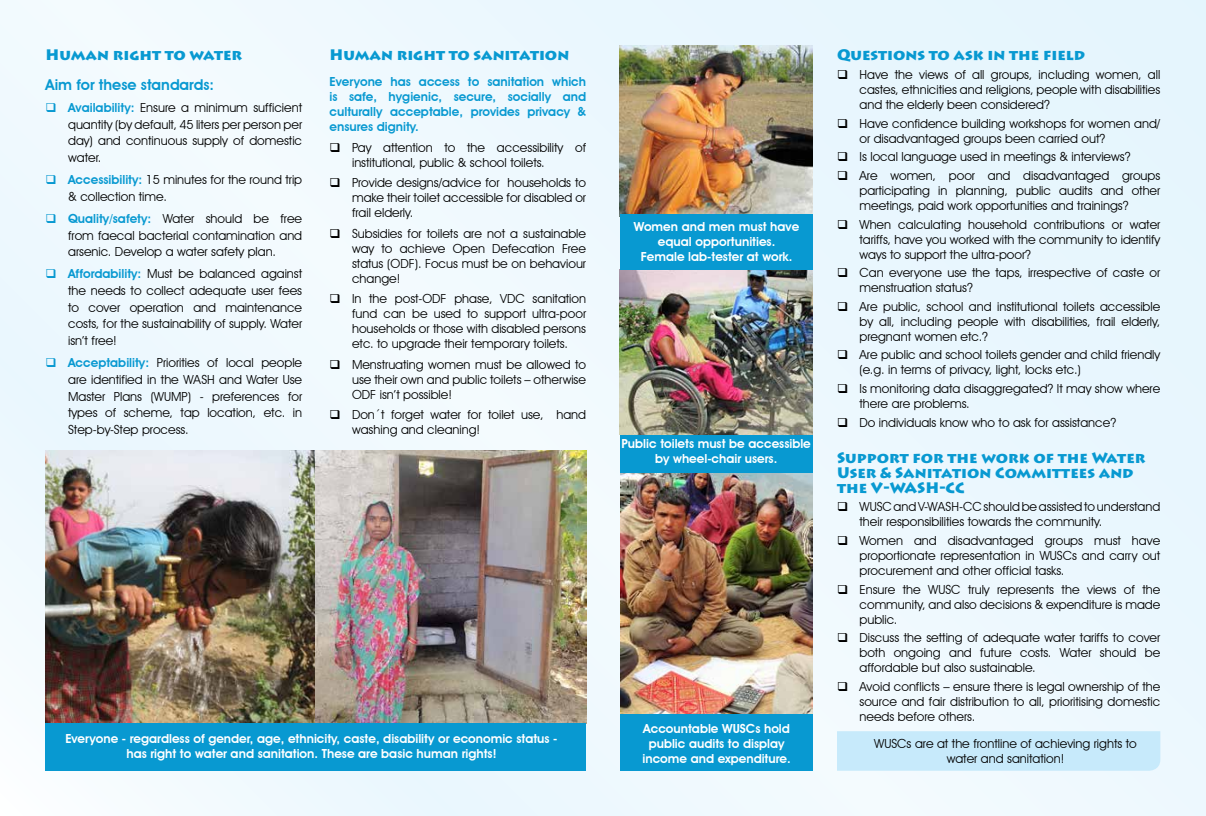
<style>
.page{position:relative;width:1206px;height:816px;background:#fff}
.page>*{position:absolute;margin:0;border:0;box-sizing:border-box;transform-origin:0 0}
.t1{font:900 15px/15px "Lithos Pro";color:#0899d1}
.t2{font:600 15px "Avant Garde IT Cby BT";color:#0899d1}
.t3{font:12.5px/15px "Avant Garde IT Cby BT";color:#000;text-align:justify}
.t4{font:600 12.5px/15px "Avant Garde IT Cby BT";color:#fff;text-align:center}
.t5{font:600 12.5px/15px "Avant Garde IT Cby BT";color:#0899d1;text-align:justify}
.s1{color:#0899d1}
.s2{font-weight:600;color:#0899d1}
</style>
<div class="page">
<div style="left:1px;top:0;width:1204px;height:815px;background:#edf8fe"></div>
<img style="left:620px;top:472px;width:193px;height:241px">
<img style="left:46px;top:450px;width:270px;height:273px">
<img style="left:316px;top:450px;width:270px;height:273px">
<div style="left:46px;top:723px;width:540px;height:47px;background:#0899d1"></div>
<div style="left:620px;top:434px;width:193px;height:38px;background:#0899d1"></div>
<div style="left:620px;top:713px;width:193px;height:57px;background:#0899d1"></div>
<div style="left:837px;top:731px;width:323px;height:39px;background:#c7eafb"></div>
<img style="left:620px;top:45px;width:193px;height:169px">
<img style="left:620px;top:269px;width:193px;height:165px">
<div style="left:620px;top:214px;width:193px;height:55px;background:#0899d1"></div>
<p class="t1" style="left:46px;top:48px;width:198px">Human right to water</p>
<p class="t2" style="left:46px;top:75px;width:170px">Aim for these standards:</p>
<p class="t3" style="left:68px;top:99px;width:236px;line-height:16.6px;text-indent:-22px"><span class="s1">❑</span> <span class="s2">Availability:</span> Ensure a minimum sufficient quantity (by default, 45 liters per person per day) and continuous supply of domestic water.</p>
<p class="t3" style="left:68px;top:171px;width:236px;line-height:16.8px;text-indent:-22px"><span class="s1">❑</span> <span class="s2">Accessibility:</span> 15 minutes for the round trip &amp; collection time.</p>
<p class="t3" style="left:68px;top:210px;width:236px;line-height:16.8px;text-indent:-22px"><span class="s1">❑</span> <span class="s2">Quality/safety:</span> Water should be free from faecal bacterial contamination and arsenic. Develop a water safety plan.</p>
<p class="t3" style="left:68px;top:265px;width:236px;line-height:16.6px;text-indent:-22px"><span class="s1">❑</span> <span class="s2">Affordability:</span> Must be balanced against the needs to collect adequate user fees to cover operation and maintenance costs, for the sustainability of supply. Water isn’t free!</p>
<p class="t3" style="left:68px;top:354px;width:236px;line-height:16.6px;text-indent:-22px"><span class="s1">❑</span> <span class="s2">Acceptability:</span> Priorities of local people are identified in the WASH and Water Use Master Plans (WUMP) - preferences for types of scheme, tap location, etc. in Step-by-Step process.</p>
<p class="t1" style="left:330px;top:48px;width:241px">Human right to sanitation</p>
<p class="t5" style="left:330px;top:74px;width:258px">Everyone has access to sanitation which is safe, hygienic, secure, socially and culturally acceptable, provides privacy &amp; ensures dignity.</p>
<p class="t3" style="left:352px;top:140px;width:236px;text-indent:-22px">❑ Pay attention to the accessibility of institutional, public &amp; school toilets.</p>
<p class="t3" style="left:352px;top:175px;width:236px;text-indent:-22px">❑ Provide designs/advice for households to make their toilet accessible for disabled or frail elderly.</p>
<p class="t3" style="left:352px;top:225px;width:236px;text-indent:-22px">❑ Subsidies for toilets are not a sustainable way to achieve Open Defecation Free status (ODF). Focus must be on behaviour change!</p>
<p class="t3" style="left:352px;top:291px;width:236px;text-indent:-22px">❑ In the post-ODF phase, VDC sanitation fund can be used to support ultra-poor households or those with disabled persons etc. to upgrade their temporary toilets.</p>
<p class="t3" style="left:352px;top:356px;width:236px;text-indent:-22px">❑ Menstruating women must be allowed to use their own and public toilets – otherwise ODF isn’t possible!</p>
<p class="t3" style="left:352px;top:407px;width:236px;text-indent:-22px">❑ Don´t forget water for toilet use, hand washing and cleaning!</p>
<p class="t4" style="left:65px;top:730px;width:494px">Everyone - regardless of gender, age, ethnicity, caste, disability or economic status - has right to water and sanitation. These are basic human rights!</p>
<p class="t4" style="left:634px;top:219px;width:167px">Women and men must have equal opportunities.<br>Female lab-tester at work.</p>
<p class="t4" style="left:622px;top:436px;width:191px">Public toilets must be accessible by wheel-chair users.</p>
<p class="t4" style="left:642px;top:720px;width:150px">Accountable WUSCs hold public audits to display income and expenditure.</p>
<p class="t1" style="left:837px;top:48px;width:250px">Questions to ask in the field</p>
<p class="t3" style="left:860px;top:67px;width:302px;text-indent:-22px">❑ Have the views of all groups, including women, all castes, ethnicities and religions, people with disabilities and the elderly been considered?</p>
<p class="t3" style="left:860px;top:116px;width:302px;text-indent:-22px">❑ Have confidence building workshops for women and/ or disadvantaged groups been carried out?</p>
<p class="t3" style="left:837px;top:149px;width:295px">❑ Is local language used in meetings &amp; interviews?</p>
<p class="t3" style="left:860px;top:168px;width:302px;text-indent:-22px">❑ Are women, poor and disadvantaged groups participating in planning, public audits and other meetings, paid work opportunities and trainings?</p>
<p class="t3" style="left:860px;top:216px;width:302px;text-indent:-22px">❑ When calculating household contributions or water tariffs, have you worked with the community to identify ways to support the ultra-poor?</p>
<p class="t3" style="left:860px;top:265px;width:302px;text-indent:-22px">❑ Can everyone use the taps, irrespective of caste or menstruation status?</p>
<p class="t3" style="left:860px;top:299px;width:302px;text-indent:-22px">❑ Are public, school and institutional toilets accessible by all, including people with disabilities, frail elderly, pregnant women etc.?</p>
<p class="t3" style="left:860px;top:347px;width:302px;text-indent:-22px">❑ Are public and school toilets gender and child friendly (e.g. in terms of privacy, light, locks etc.)</p>
<p class="t3" style="left:860px;top:381px;width:302px;text-indent:-22px">❑ Is monitoring data disaggregated? It may show where there are problems.</p>
<p class="t3" style="left:837px;top:414px;width:281px">❑ Do individuals know who to ask for assistance?</p>
<p class="t1" style="left:837px;top:450px;width:310px">Support for the work of the Water<br>User &amp; Sanitation Committees and the V-WASH-CC</p>
<p class="t3" style="left:860px;top:499px;width:302px;text-indent:-22px">❑ WUSC and V-WASH-CC should be assisted to understand their responsibilities towards the community.</p>
<p class="t3" style="left:860px;top:532px;width:302px;text-indent:-22px">❑ Women and disadvantaged groups must have proportionate representation in WUSCs and carry out procurement and other official tasks.</p>
<p class="t3" style="left:860px;top:581px;width:302px;text-indent:-22px">❑ Ensure the WUSC truly represents the views of the community, and also decisions &amp; expenditure is made public.</p>
<p class="t3" style="left:860px;top:630px;width:302px;text-indent:-22px">❑ Discuss the setting of adequate water tariffs to cover both ongoing and future costs. Water should be affordable but also sustainable.</p>
<p class="t3" style="left:860px;top:678px;width:302px;text-indent:-22px">❑ Avoid conflicts – ensure there is legal ownership of the source and fair distribution to all, prioritising domestic needs before others.</p>
<p class="t3" style="left:874px;top:735px;width:264px;text-align:center">WUSCs are at the frontline of achieving rights to water and sanitation!</p>
</div>
